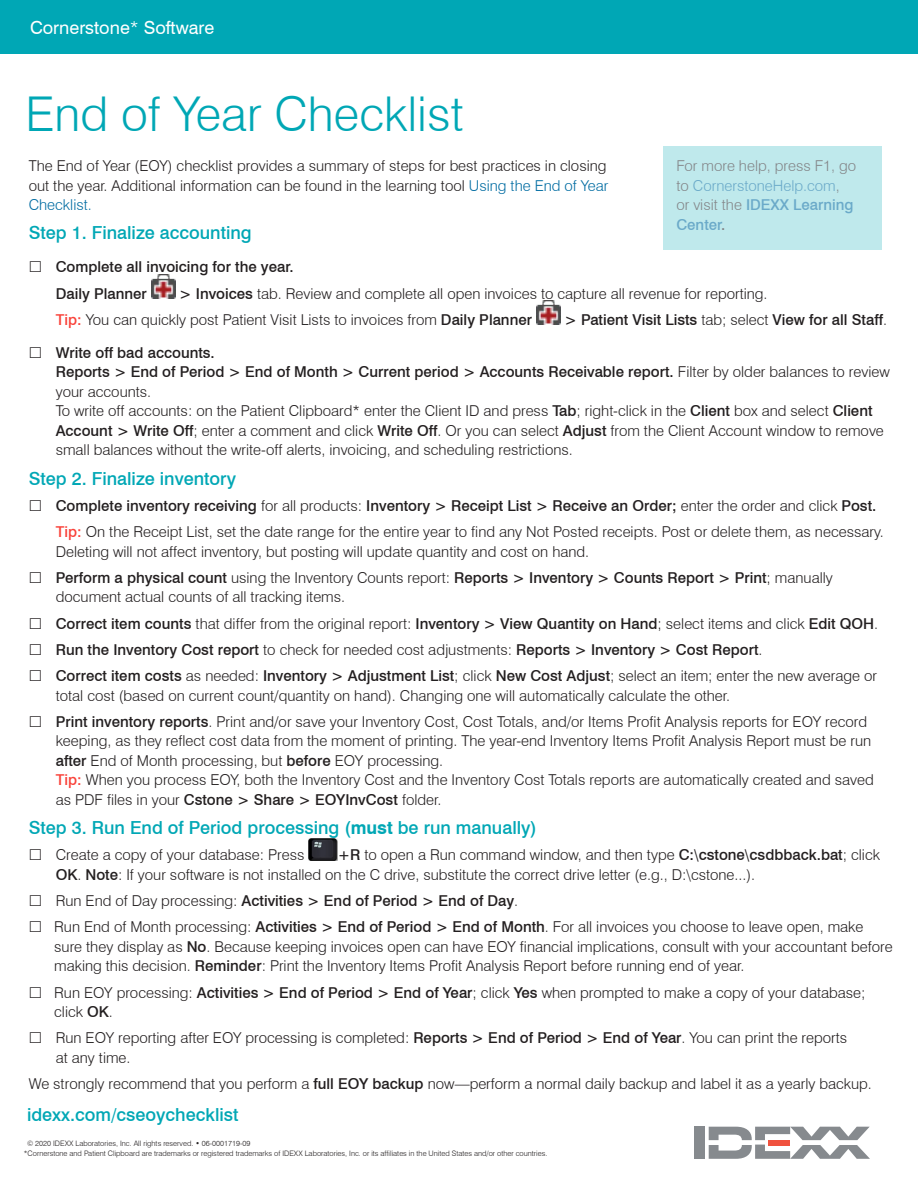
<style>
.page{position:relative;width:918px;height:1188px;background:#fff}
.page>*{position:absolute;margin:0;border:0;box-sizing:border-box;transform-origin:0 0}
.t1{font:300 48px "Swiss 721 BT";color:#00a7b5}
.GI_Headline_BOLD_12{font:500 18px "Swiss 721 BT";color:#00a7b5}
.Body{font:500 18px "Swiss 721 BT";color:#00a7b5}
.t2{font:18px "Swiss 721 BT";color:#fff}
.Body-2{font:300 15px/19.5px "Swiss 721 BT";color:#231f20}
.Body-3{font:500 15px "Swiss 721 BT";color:#231f20}
.Body-4{font:300 15px/19.5px "Swiss 721 BT";color:#848689}
.GI_Subhead_10_13{font:500 15px "Swiss 721 BT";color:#231f20}
.t3{font:300 7.5px "Swiss 721 BT";color:#231f20}
.s1{font-weight:300}
.s2{color:#006ca2}
.s3{font-weight:500}
.s4{font-weight:500;color:#f9423a}
.s5{font-weight:700}
.s6{color:#6baac9}
.s7{font-weight:500;color:#6baac9}
</style>
<div class="page">
<div style="left:0;top:0;width:918px;height:54px;background:#00a7b5"></div>
<img style="left:151px;top:275px;width:24px;height:24px">
<img style="left:536px;top:301px;width:24px;height:24px">
<img style="left:309px;top:838px;width:29px;height:22px">
<div style="left:694px;top:1127px;width:11px;height:32px;background:#868a8e"></div>
<svg style="left:709px;top:1127px;width:161px;height:32px"></svg>
<div style="left:663px;top:146px;width:219px;height:104px;background:#bfe9ec"></div>
<p class="t2" style="left:30px;top:17px;width:186px">Cornerstone<span class="s1">*</span> Software</p>
<p class="t1" style="left:26px;top:85px;width:440px">End of Year Checklist</p>
<p class="Body-2" style="left:29px;top:156px;width:581px">The End of Year (EOY) checklist provides a summary of steps for best practices in closing out the year. Additional information can be found in the learning tool <span class="s2">Using the End of Year<br>Checklist.</span></p>
<p class="Body" style="left:29px;top:222px;width:225px">Step 1. Finalize accounting</p>
<p class="GI_Subhead_10_13" style="left:56px;top:258px;width:239px">Complete all invoicing for the year.</p>
<p class="Body-3" style="left:56px;top:284px;width:93px">Daily Planner</p>
<p class="Body-2" style="left:179px;top:284px;width:590px"><span class="s3">&gt; Invoices</span> tab. Review and complete all open invoices to capture all revenue for reporting.</p>
<p class="Body-2" style="left:56px;top:310px;width:478px"><span class="s4">Tip:</span> You can quickly post Patient Visit Lists to invoices from <span class="s3">Daily Planner</span></p>
<p class="Body-3" style="left:564px;top:311px;width:324px">&gt; Patient Visit Lists <span class="s1">tab; select</span> View for all Staff<span class="s1">.</span></p>
<p class="GI_Subhead_10_13" style="left:56px;top:344px;width:161px">Write off bad accounts.</p>
<p class="Body-2" style="left:56px;top:362px;width:836px"><span class="s3">Reports &gt; End of Period &gt; End of Month &gt; Current period &gt; Accounts Receivable report.</span> Filter by older balances to review your accounts.<br>To write off accounts: on the Patient Clipboard* enter the Client ID and press <span class="s3">Tab</span>; right-click in the <span class="s3">Client</span> box and select <span class="s3">Client Account &gt; Write Off</span>; enter a comment and click <span class="s3">Write Off</span>. Or you can select <span class="s3">Adjust</span> from the Client Account window to remove small balances without the write-off alerts, invoicing, and scheduling restrictions.</p>
<p class="GI_Headline_BOLD_12" style="left:29px;top:467px;width:209px">Step 2. Finalize inventory</p>
<p class="Body-3" style="left:56px;top:497px;width:822px">Complete inventory receiving <span class="s1">for all products:</span> Inventory &gt; Receipt List &gt; Receive an Order; <span class="s1">enter the order and click</span> Post.</p>
<p class="Body-2" style="left:56px;top:522px;width:830px"><span class="s4">Tip:</span> On the Receipt List, set the date range for the entire year to find any Not Posted receipts. Post or delete them, as necessary.<br>Deleting will not affect inventory, but posting will update quantity and cost on hand.</p>
<p class="Body-2" style="left:56px;top:568px;width:779px"><span class="s3">Perform a physical count</span> using the Inventory Counts report: <span class="s3">Reports &gt; Inventory &gt; Counts Report &gt; Print</span>; manually document actual counts of all tracking items.</p>
<p class="Body-2" style="left:56px;top:614px;width:824px"><span class="s3">Correct item counts</span> that differ from the original report: <span class="s3">Inventory &gt; View Quantity on Hand</span>; select items and click <span class="s3">Edit QOH</span>.</p>
<p class="Body-3" style="left:56px;top:641px;width:708px">Run the Inventory Cost report <span class="s1">to check for needed cost adjustments:</span> Reports &gt; Inventory &gt; Cost Report<span class="s1">.</span></p>
<p class="Body-2" style="left:56px;top:666px;width:823px"><span class="s3">Correct item costs</span> as needed: <span class="s3">Inventory &gt; Adjustment List</span>; click <span class="s3">New Cost Adjust</span>; select an item; enter the new average or total cost (based on current count/quantity on hand). Changing one will automatically calculate the other.</p>
<p class="Body-2" style="left:56px;top:712px;width:820px"><span class="s3">Print inventory reports</span>. Print and/or save your Inventory Cost, Cost Totals, and/or Items Profit Analysis reports for EOY record keeping, as they reflect cost data from the moment of printing. The year-end Inventory Items Profit Analysis Report must be run <span class="s3">after</span> End of Month processing, but <span class="s3">before</span> EOY processing.<br><span class="s4">Tip:</span> When you process EOY, both the Inventory Cost and the Inventory Cost Totals reports are automatically created and saved as PDF files in your <span class="s3">Cstone &gt; Share &gt; EOYInvCost</span> folder.</p>
<p class="GI_Headline_BOLD_12" style="left:29px;top:817px;width:510px">Step 3. Run End of Period processing (<span class="s5">must</span> be run manually)</p>
<p class="Body-2" style="left:56px;top:845px;width:250px">Create a copy of your database: Press</p>
<p class="Body-4" style="left:676px;top:156px;width:181px">For more help, press F1, go to <span class="s6">CornerstoneHelp.com</span>, or visit the <span class="s7">IDEXX Learning<br>Center</span><span class="s3">.</span></p>
<p class="Body-2" style="left:56px;top:845px;width:826px;text-indent:282px"><span class="s3">+R</span> to open a Run command window, and then type <span class="s3">C:\cstone\csdbback.bat</span>; click<br><span class="s3">OK</span>. <span class="s3">Note</span>: If your software is not installed on the C drive, substitute the correct drive letter (e.g., D:\cstone...).</p>
<p class="Body-3" style="left:56px;top:892px;width:464px"><span class="s1">Run End of Day processing:</span> Activities &gt; End of Period &gt; End of Day<span class="s1">.</span></p>
<p class="Body-2" style="left:54px;top:917px;width:840px">Run End of Month processing: <span class="s3">Activities &gt; End of Period &gt; End of Month</span>. For all invoices you choose to leave open, make sure they display as <span class="s3">No</span>. Because keeping invoices open can have EOY financial implications, consult with your accountant before making this decision. <span class="s3">Reminder</span>: Print the Inventory Items Profit Analysis Report before running end of year.</p>
<p class="Body-2" style="left:54px;top:983px;width:813px">Run EOY processing: <span class="s3">Activities &gt; End of Period &gt; End of Year</span>; click <span class="s3">Yes</span> when prompted to make a copy of your database; click <span class="s3">OK</span>.</p>
<p class="Body-2" style="left:56px;top:1028px;width:793px">Run EOY reporting after EOY processing is completed: <span class="s3">Reports &gt; End of Period &gt; End of Year</span>. You can print the reports at any time.</p>
<p class="Body-2" style="left:29px;top:1074px;width:845px">We strongly recommend that you perform a <span class="s3">full EOY backup</span> now—perform a normal daily backup and label it as a yearly backup.</p>
<p class="GI_Headline_BOLD_12" style="left:27px;top:1104px;width:213px">idexx.com/cseoychecklist</p>
<p class="t3" style="left:27px;top:1139px;width:225px">© 2020 IDEXX Laboratories, Inc. All rights reserved. • 06-0001719-09</p>
<p class="t3" style="left:24px;top:1149px;width:525px">*Cornerstone and Patient Clipboard are trademarks or registered trademarks of IDEXX Laboratories, Inc. or its affiliates in the United States and/or other countries.</p>
</div>
